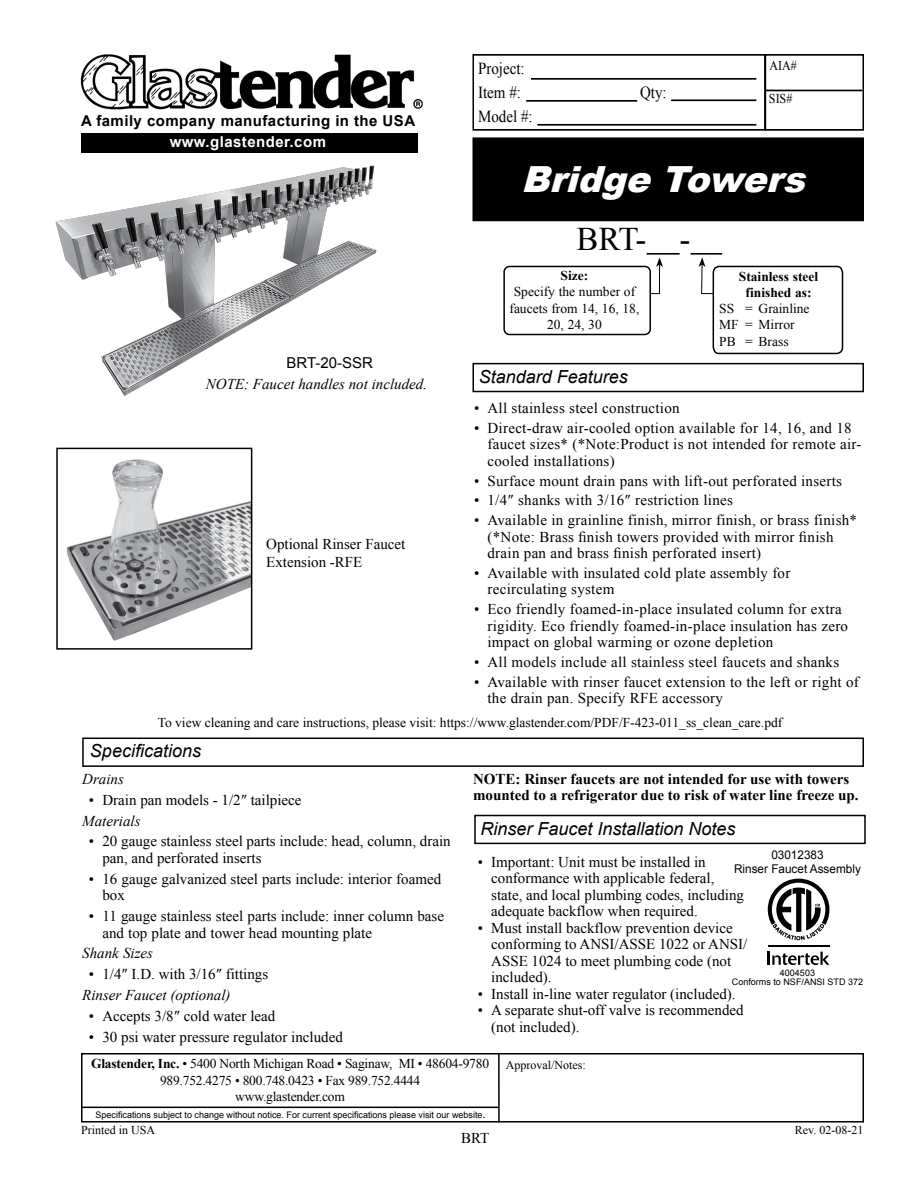
<style>
.page{position:relative;width:918px;height:1188px;background:#fff}
.page>*{position:absolute;margin:0;border:0;box-sizing:border-box;transform-origin:0 0}
.t1{font:italic 900 36px "Arial";color:#fff}
.t2{font:33px "Times New Roman";color:#000}
.t3{font:italic 18px "Arial";color:#000}
.t4{font:16.8px/23.5px "Times New Roman";color:#000;scale:.89 1}
.t5{font:15px/16.5px "Times New Roman";letter-spacing:.02em;color:#000}
.t6{font:15px/16.5px "Times New Roman";color:#000}
.t7{font:700 15px/16.5px "Times New Roman";color:#000}
.t8{font:italic 15px "Times New Roman";color:#000}
.t9{font:700 15px "Arial";letter-spacing:.03em;color:#000}
.t10{font:700 15px "Arial";letter-spacing:.03em;color:#fff}
.t11{font:15px "Arial";color:#000}
.t12{font:13.5px/16.2px "Times New Roman";color:#000;text-align:center}
.t13{font:700 13.5px/16.2px "Times New Roman";color:#000;text-align:center}
.t14{font:13.5px "Times New Roman";color:#000;scale:.89 1}
.t15{font:12px "Times New Roman";color:#000}
.t16{font:12px/13.5px "Arial";color:#000;text-align:center}
.t17{font:9px/9px "Arial";color:#000;text-align:center}
.s1{font-weight:700}
</style>
<div class="page">
<div style="left:473px;top:138px;width:390px;height:82px;background:#000"></div>
<div style="left:472px;top:137px;width:392px;height:84px;border:2px solid #000"></div>
<div style="left:81px;top:1053px;width:783px;height:70px;border:2px solid #000"></div>
<hr style="left:498px;top:1054px;width:2px;height:68px;background:#000">
<hr style="left:81px;top:1107px;width:418px;height:1px;background:#000">
<div style="left:472px;top:54px;width:294px;height:77px;border:2px solid #000"></div>
<hr style="left:531px;top:78px;width:225px;height:2px;background:#000">
<hr style="left:526px;top:100px;width:111px;height:2px;background:#000">
<hr style="left:671px;top:99px;width:85px;height:2px;background:#000">
<hr style="left:537px;top:124px;width:219px;height:2px;background:#000">
<div style="left:765px;top:54px;width:99px;height:77px;border:2px solid #000"></div>
<hr style="left:765px;top:90px;width:97px;height:1px;background:#000">
<img style="left:80px;top:54px;width:343px;height:56px">
<div style="left:81px;top:133px;width:336px;height:20px;background:#000"></div>
<svg style="left:768px;top:952px;width:61px;height:13px"></svg>
<hr style="left:768px;top:945px;width:61px;height:1px;background:#000">
<svg style="left:768px;top:879px;width:61px;height:62px"></svg>
<div style="left:472px;top:363px;width:392px;height:29px;border:2px solid #000"></div>
<div style="left:82px;top:738px;width:782px;height:29px;border:2px solid #000"></div>
<hr style="left:647px;top:253px;width:33px;height:2px;background:#000">
<hr style="left:691px;top:253px;width:31px;height:2px;background:#000">
<svg style="left:650px;top:257px;width:13px;height:37px"></svg>
<svg style="left:699px;top:257px;width:145px;height:98px"></svg>
<div style="left:718px;top:270px;width:122px;height:80px;background:#fff"></div>
<div style="left:503px;top:266px;width:148px;height:69px;border:2px solid #000;border-radius:5px"></div>
<div style="left:474px;top:815px;width:392px;height:29px;border:2px solid #000"></div>
<img style="left:55px;top:165px;width:322px;height:231px">
<img style="left:66px;top:459px;width:183px;height:182px">
<div style="left:56px;top:448px;width:196px;height:202px;border:2px solid #000"></div>
<div style="left:204px;top:378px;width:225px;height:13px;background:#fff"></div>
<p class="t9" style="left:81px;top:111px;width:336px">A family company manufacturing in the USA</p>
<p class="t10" style="left:170px;top:132px;width:158px">www.glastender.com</p>
<p class="t11" style="left:287px;top:353px;width:88px">BRT-20-SSR</p>
<p class="t8" style="left:206px;top:374px;width:223px">NOTE: Faucet handles not included.</p>
<p class="t6" style="left:266px;top:535px;width:141px;line-height:18px">Optional Rinser Faucet<br>Extension -RFE</p>
<p class="t4" style="left:478px;top:57px;width:54px">Project:<br>Item #:</p>
<p class="t4" style="left:478px;top:104px;width:63px">Model #:</p>
<p class="t4" style="left:640px;top:80px;width:31px">Qty:</p>
<p class="t14" style="left:770px;top:56px;width:32px">AIA#</p>
<p class="t14" style="left:769px;top:90px;width:28px">SIS#</p>
<h1 class="t1" style="left:521px;top:153px;width:298px">BridgeTowers</h1>
<h2 class="t2" style="left:576px;top:217px;width:116px">BRT- -</h2>
<p class="t13" style="left:561px;top:267px;width:29px">Size:</p>
<p class="t12" style="left:510px;top:284px;width:131px">Specify the number of faucets from 14, 16, 18,<br>20, 24, 30</p>
<p class="t3" style="left:479px;top:365px;width:151px">Standard Features</p>
<p class="t13" style="left:739px;top:268px;width:81px">Stainless steel finished as:</p>
<p class="t12" style="left:719px;top:300px;width:92px;text-align:left">SS = Grainline<br>MF = Mirror<br>PB = Brass</p>
<p class="t5" style="left:474px;top:400px;width:207px">• All stainless steel construction</p>
<p class="t5" style="left:488px;top:419px;width:375px;text-indent:-14px">• Direct-draw air-cooled option available for 14, 16, and 18 faucet sizes* (*Note:Product is not intended for remote air&shy;cooled installations)</p>
<p class="t5" style="left:474px;top:472px;width:370px">• Surface mount drain pans with lift-out perforated inserts</p>
<p class="t5" style="left:474px;top:492px;width:260px">• 1/4″ shanks with 3/16″ restriction lines</p>
<p class="t5" style="left:488px;top:512px;width:371px;text-indent:-14px">• Available in grainline finish, mirror finish, or brass finish* (*Note: Brass finish towers provided with mirror finish drain pan and brass finish perforated insert)</p>
<p class="t5" style="left:488px;top:564px;width:304px;text-indent:-14px">• Available with insulated cold plate assembly for recirculating system</p>
<p class="t5" style="left:488px;top:601px;width:362px;text-indent:-14px">• Eco friendly foamed-in-place insulated column for extra rigidity. Eco friendly foamed-in-place insulation has zero impact on global warming or ozone depletion</p>
<p class="t5" style="left:474px;top:653px;width:367px">• All models include all stainless steel faucets and shanks</p>
<p class="t5" style="left:488px;top:673px;width:373px;text-indent:-14px">• Available with rinser faucet extension to the left or right of the drain pan. Specify RFE accessory</p>
<p class="t12" style="left:158px;top:715px;width:626px">To view cleaning and care instructions, please visit: https://www.glastender.com/PDF/F-423-011_ss_clean_care.pdf</p>
<p class="t3" style="left:90px;top:739px;width:113px">Specifications</p>
<p class="t8" style="left:82px;top:769px;width:43px">Drains</p>
<p class="t6" style="left:89px;top:791px;width:214px">• Drain pan models - 1/2″ tailpiece</p>
<p class="t8" style="left:82px;top:810px;width:60px">Materials</p>
<p class="t6" style="left:102px;top:833px;width:350px;text-indent:-14px">• 20 gauge stainless steel parts include: head, column, drain pan, and perforated inserts</p>
<p class="t6" style="left:102px;top:870px;width:340px;text-indent:-14px">• 16 gauge galvanized steel parts include: interior foamed box</p>
<p class="t6" style="left:102px;top:908px;width:343px;text-indent:-14px">• 11 gauge stainless steel parts include: inner column base and top plate and tower head mounting plate</p>
<p class="t8" style="left:82px;top:943px;width:72px">Shank Sizes</p>
<p class="t6" style="left:89px;top:966px;width:181px">• 1/4″ I.D. with 3/16″ fittings</p>
<p class="t8" style="left:82px;top:985px;width:150px">Rinser Faucet (optional)</p>
<p class="t6" style="left:89px;top:1007px;width:188px">• Accepts 3/8″ cold water lead</p>
<p class="t6" style="left:89px;top:1028px;width:255px">• 30 psi water pressure regulator included</p>
<p class="t7" style="left:473px;top:770px;width:387px">NOTE: Rinser faucets are not intended for use with towers mounted to a refrigerator due to risk of water line freeze up.</p>
<p class="t3" style="left:481px;top:818px;width:257px">Rinser Faucet Installation Notes</p>
<p class="t6" style="left:491px;top:853px;width:254px;text-indent:-14px">• Important: Unit must be installed in conformance with applicable federal, state, and local plumbing codes, including adequate backflow when required.</p>
<p class="t6" style="left:491px;top:919px;width:258px;text-indent:-14px">• Must install backflow prevention device conforming to ANSI/ASSE 1022 or ANSI/<br>ASSE 1024 to meet plumbing code (not included).</p>
<p class="t6" style="left:478px;top:985px;width:259px">• Install in-line water regulator (included).</p>
<p class="t6" style="left:491px;top:1002px;width:254px;text-indent:-14px">• A separate shut-off valve is recommended (not included).</p>
<p class="t16" style="left:734px;top:848px;width:128px">03012383<br>Rinser Faucet Assembly</p>
<p class="t17" style="left:732px;top:968px;width:133px">4004503<br>Conforms to NSF/ANSI STD 372</p>
<p class="t12" style="left:91px;top:1056px;width:399px"><span class="s1">Glastender, Inc.</span> • 5400 North Michigan Road • Saginaw, MI • 48604-9780<br>989.752.4275 • 800.748.0423 • Fax 989.752.4444<br>www.glastender.com</p>
<p class="t15" style="left:506px;top:1057px;width:81px">Approval/Notes:</p>
<p class="t17" style="left:96px;top:1110px;width:391px">Specifications subject to change without notice. For current specifications please visit our website<span class="s1">.</span></p>
<p class="t15" style="left:81px;top:1122px;width:76px">Printed in USA</p>
<p class="t5" style="left:461px;top:1130px;width:30px">BRT</p>
<p class="t15" style="left:795px;top:1122px;width:70px">Rev. 02-08-21</p>
</div>
